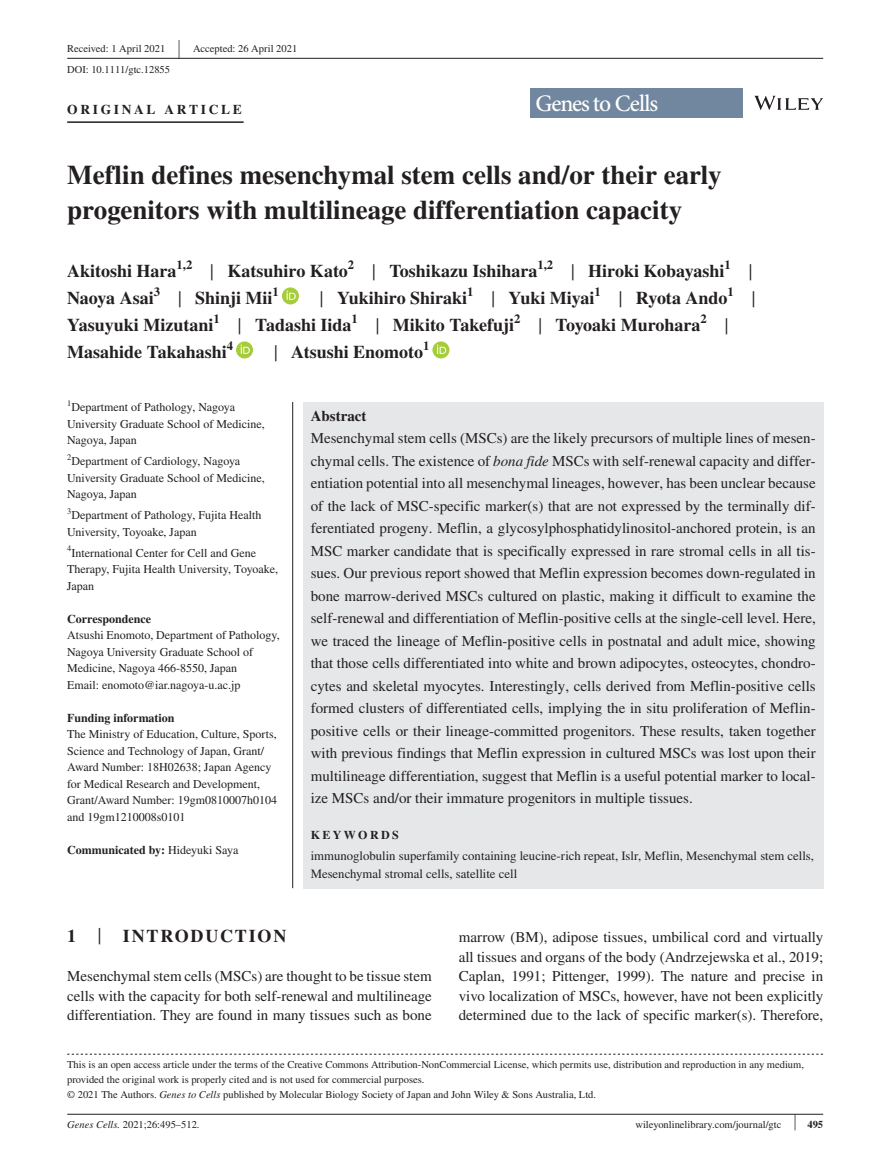
<style>
.page{position:relative;width:893px;height:1174px;background:#fff}
.page>*{position:absolute;margin:0;border:0;box-sizing:border-box;transform-origin:0 0}
.t1{font:700 27px/34.5px "STIX";color:#231f20}
.t2{font:26.55px "STIX";color:#231f20;scale:.4 1}
.t3{font:500 23.7px "Minion Pro";letter-spacing:-.045em;color:#fff}
.t4{font:700 18px/27px "STIX";color:#231f20}
.t5{font:700 18px "STIX";letter-spacing:.1em;color:#231f20}
.t6{font:15px/22.5px "STIX";color:#231f20;text-align:justify}
.t7{font:700 15px "STIX";color:#231f20}
.t8{font:700 13.5px "STIX";letter-spacing:.2em;color:#231f20}
.t9{font:12.75px/17.2px "STIX";color:#231f20}
.t10{font:12px/16.5px "STIX";color:#231f20}
.t11{font:700 12px "STIX";color:#231f20}
.t12{font:700 12px "STIX";letter-spacing:.2em;color:#231f20}
.t13{font:10.5px/15px "STIX";color:#231f20}
.t14{font:700 10.5px "STIX";color:#231f20}
.t15{font:8.4px "STIX";color:#231f20}
.s1{font-weight:400;font-size:23.4px}
.s2{font-weight:400}
.s3{font-style:italic}
.s4{font-weight:400;font-size:23.7px}
.s5{font-weight:400;font-size:23.1px}
</style>
<div class="page">
<hr style="left:67px;top:1113px;width:756px;height:1px;background:#231f20">
<svg style="left:754px;top:96px;width:69px;height:14px"></svg>
<div style="left:530px;top:88px;width:212px;height:30px;background:#7187a0"></div>
<hr style="left:67px;top:58px;width:756px;height:1px;background:#231f20">
<hr style="left:67px;top:121px;width:177px;height:2px;background:#231f20">
<div style="left:282px;top:287px;width:17px;height:17px;background:#a5cd39;border-radius:50%"></div>
<svg style="left:286px;top:290px;width:10px;height:10px"></svg>
<svg style="left:236px;top:341px;width:17px;height:17px"></svg>
<svg style="left:241px;top:344px;width:9px;height:10px"></svg>
<div style="left:432px;top:341px;width:17px;height:17px;background:#a5cd39;border-radius:50%"></div>
<svg style="left:437px;top:344px;width:9px;height:10px"></svg>
<svg style="left:67px;top:1053px;width:756px;height:1px"></svg>
<div style="left:303px;top:402px;width:520px;height:486px;background:#e6e7e9"></div>
<hr style="left:292px;top:402px;width:1px;height:486px;background:#231f20">
<p class="t13" style="left:67px;top:41px;width:100px">Received: 1 April 2021</p>
<h2 class="t2" style="left:178px;top:31px;width:7px">|</h2>
<p class="t13" style="left:193px;top:41px;width:106px">Accepted: 26 April 2021</p>
<p class="t13" style="left:67px;top:63px;width:104px">DOI: 10.1111/gtc.12855</p>
<p class="t8" style="left:67px;top:101px;width:176px">ORIGINAL ARTICLE</p>
<h3 class="t3" style="left:535px;top:87px;width:124px">Genes to Cells</h3>
<h1 class="t1" style="left:67px;top:158px;width:656px">Meflin defines mesenchymal stem cells and/or their early progenitors with multilineage differentiation capacity</h1>
<p class="t4" style="left:67px;top:258px;width:687px">Akitoshi Hara<sup>1,2</sup> <span class="s1">|</span> Katsuhiro Kato<sup>2</sup> <span class="s1">|</span> Toshikazu Ishihara<sup>1,2</sup> <span class="s1">|</span> Hiroki Kobayashi<sup>1</sup> <span class="s1">|<br></span>Naoya Asai<sup>3</sup> <span class="s1">|</span> Shinji Mii<sup>1</sup></p>
<p class="t4" style="left:67px;top:285px;width:690px;text-indent:253px"><span class="s1">|</span> Yukihiro Shiraki<sup>1</sup> <span class="s1">|</span> Yuki Miyai<sup>1</sup> <span class="s1">|</span> Ryota Ando<sup>1</sup> <span class="s1">|<br></span>Yasuyuki Mizutani<sup>1</sup> <span class="s1">|</span> Tadashi Iida<sup>1</sup> <span class="s1">|</span> Mikito Takefuji<sup>2</sup> <span class="s1">|</span> Toyoaki Murohara<sup>2</sup> <span class="s1">|<br></span>Masahide Takahashi<sup>4</sup></p>
<p class="t4" style="left:274px;top:339px;width:157px"><span class="s1">|</span> Atsushi Enomoto<sup>1</sup></p>
<p class="t10" style="left:67px;top:399px;width:199px"><sup>1</sup>Department of Pathology, Nagoya<br>University Graduate School of Medicine,<br>Nagoya, Japan</p>
<p class="t15" style="left:67px;top:451px;width:6px">2</p>
<p class="t10" style="left:67px;top:453px;width:199px;text-indent:4px">Department of Cardiology, Nagoya<br>University Graduate School of Medicine,<br>Nagoya, Japan</p>
<p class="t15" style="left:67px;top:505px;width:6px">3</p>
<p class="t10" style="left:67px;top:507px;width:196px;text-indent:4px">Department of Pathology, Fujita Health<br>University, Toyoake, Japan</p>
<p class="t15" style="left:67px;top:542px;width:6px">4</p>
<p class="t10" style="left:67px;top:545px;width:212px;text-indent:4px">International Center for Cell and Gene<br>Therapy, Fujita Health University, Toyoake,<br>Japan</p>
<p class="t11" style="left:67px;top:611px;width:85px">Correspondence</p>
<p class="t10" style="left:67px;top:627px;width:214px">Atsushi Enomoto, Department of Pathology, Nagoya University Graduate School of Medicine, Nagoya 466-8550, Japan<br>Email: enomoto@iar.nagoya-u.ac.jp</p>
<p class="t11" style="left:67px;top:710px;width:109px">Funding information</p>
<p class="t10" style="left:67px;top:726px;width:211px">The Ministry of Education, Culture, Sports, Science and Technology of Japan, Grant/ Award Number: 18H02638; Japan Agency for Medical Research and Development, Grant/Award Number: 19gm0810007h0104 and 19gm1210008s0101</p>
<p class="t11" style="left:67px;top:842px;width:173px">Communicated by: <span class="s2">Hideyuki Saya</span></p>
<p class="t7" style="left:311px;top:407px;width:57px">Abstract</p>
<p class="t6" style="left:311px;top:428px;width:507px">Mesenchymal stem cells (MSCs) are the likely precursors of multiple lines of mesen&shy;chymal cells. The existence of <span class="s3">bona fide</span> MSCs with self-renewal capacity and differ&shy;entiation potential into all mesenchymal lineages, however, has been unclear because of the lack of MSC-specific marker(s) that are not expressed by the terminally dif&shy;ferentiated progeny. Meflin, a glycosylphosphatidylinositol-anchored protein, is an MSC marker candidate that is specifically expressed in rare stromal cells in all tis&shy;sues. Our previous report showed that Meflin expression becomes down-regulated in bone marrow-derived MSCs cultured on plastic, making it difficult to examine the self-renewal and differentiation of Meflin-positive cells at the single-cell level. Here, we traced the lineage of Meflin-positive cells in postnatal and adult mice, showing that those cells differentiated into white and brown adipocytes, osteocytes, chondro&shy;cytes and skeletal myocytes. Interestingly, cells derived from Meflin-positive cells formed clusters of differentiated cells, implying the in situ proliferation of Meflin&shy;positive cells or their lineage-committed progenitors. These results, taken together with previous findings that Meflin expression in cultured MSCs was lost upon their multilineage differentiation, suggest that Meflin is a useful potential marker to local&shy;ize MSCs and/or their immature progenitors in multiple tissues.</p>
<p class="t12" style="left:311px;top:828px;width:90px">KEYWORDS</p>
<p class="t9" style="left:311px;top:848px;width:505px">immunoglobulin superfamily containing leucine-rich repeat, Islr, Meflin, Mesenchymal stem cells,<br>Mesenchymal stromal cells, satellite cell</p>
<p class="t5" style="left:67px;top:925px;width:221px">1 <span class="s4">|</span> INTRODUCTION</p>
<p class="t6" style="left:67px;top:967px;width:366px;line-height:19.5px">Mesenchymal stem cells (MSCs) are thought to be tissue stem cells with the capacity for both self-renewal and multilineage differentiation. They are found in many tissues such as bone</p>
<p class="t6" style="left:459px;top:928px;width:366px;line-height:19.5px">marrow (BM), adipose tissues, umbilical cord and virtually all tissues and organs of the body (Andrzejewska et al., 2019; Caplan, 1991; Pittenger, 1999). The nature and precise in vivo localization of MSCs, however, have not been explicitly determined due to the lack of specific marker(s). Therefore,</p>
<p class="t13" style="left:67px;top:1057px;width:738px">This is an open access article under the terms of the Creative Commons Attribution-NonCommercial License, which permits use, distribution and reproduction in any medium, provided the original work is properly cited and is not used for commercial purposes.<br>© 2021 The Authors. <span class="s3">Genes to Cells</span> published by Molecular Biology Society of Japan and John Wiley &amp; Sons Australia, Ltd.</p>
<p class="t13" style="left:67px;top:1117px;width:134px"><span class="s3">Genes Cells.</span> 2021;26:495–512.</p>
<p class="t14" style="left:794px;top:1118px;width:30px"><span class="s5">|</span> 495</p>
<p class="t13" style="left:635px;top:1117px;width:147px">wileyonlinelibrary.com/journal/gtc</p>
</div>
